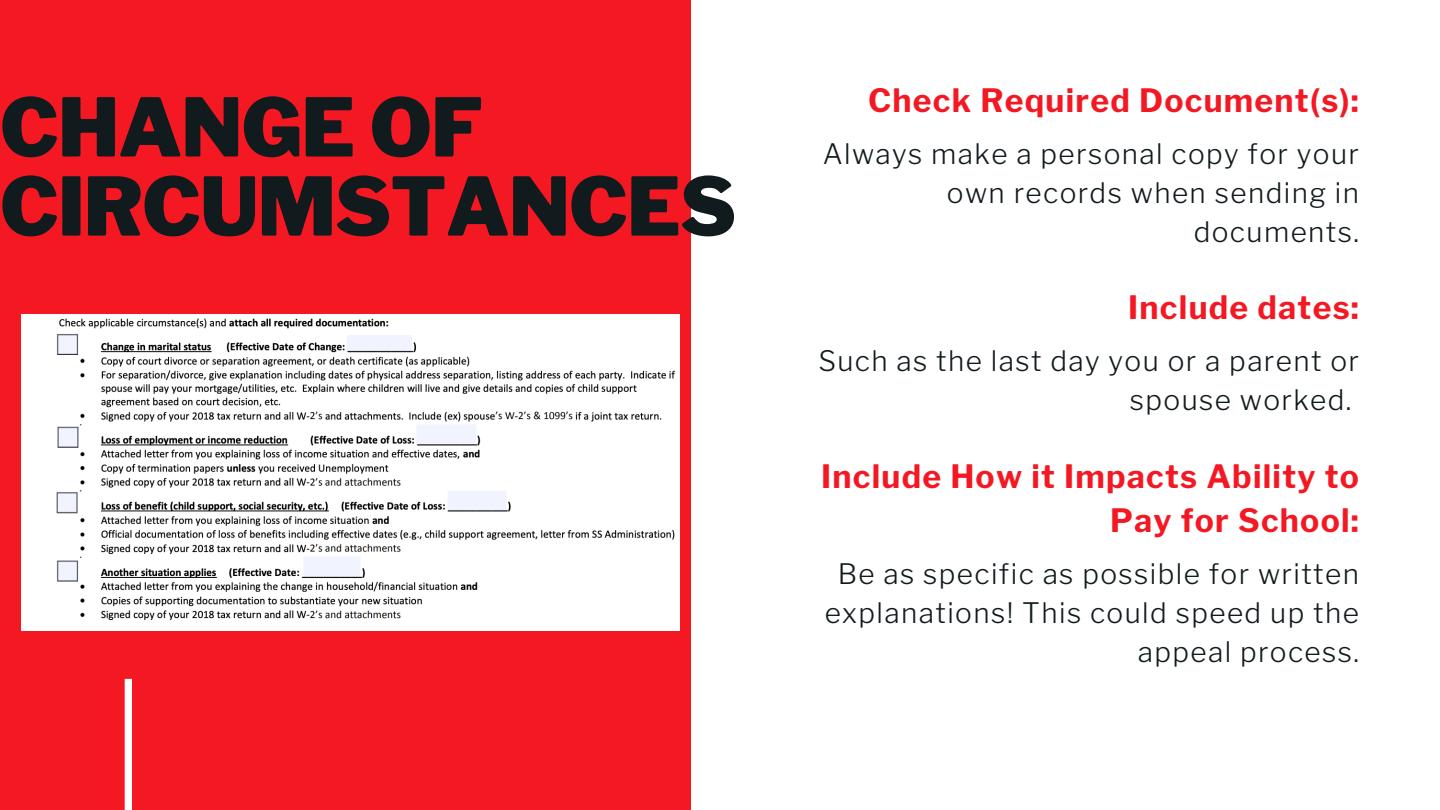
<style>
.page{position:relative;width:1440px;height:810px;background:#fff}
.page>*{position:absolute;margin:0;border:0;box-sizing:border-box;transform-origin:0 0}
.t1{font:900 80px/79.1px "Libre Franklin";letter-spacing:-.01em;color:#111b1e}
.t2{font:700 32px/44.2px "Libre Franklin";letter-spacing:.04em;color:#f41823;text-align:right}
.t3{font:300 28px/39px "Libre Franklin";letter-spacing:.05em;color:#111b1e;text-align:right}
</style>
<div class="page">
<div style="left:0;top:0;width:691px;height:810px;background:#f41823"></div>
<svg style="left:125px;top:679px;width:7px;height:131px"></svg>
<img style="left:21px;top:314px;width:659px;height:317px">
<h1 class="t1" style="left:0;top:88px;width:738px">CHANGE OF<br>CIRCUMSTANCES</h1>
<p class="t2" style="left:868px;top:78px;width:492px">Check Required Document(s):</p>
<p class="t3" style="left:823px;top:134px;width:538px">Always make a personal copy for your own records when sending in documents.</p>
<p class="t2" style="left:1128px;top:285px;width:232px">Include dates:</p>
<p class="t3" style="left:818px;top:342px;width:542px">Such as the last day you or a parent or spouse worked.</p>
<p class="t2" style="left:821px;top:454px;width:539px">Include How it Impacts Ability to<br>Pay for School:</p>
<p class="t3" style="left:825px;top:555px;width:536px">Be as specific as possible for written explanations! This could speed up the appeal process.</p>
</div>
